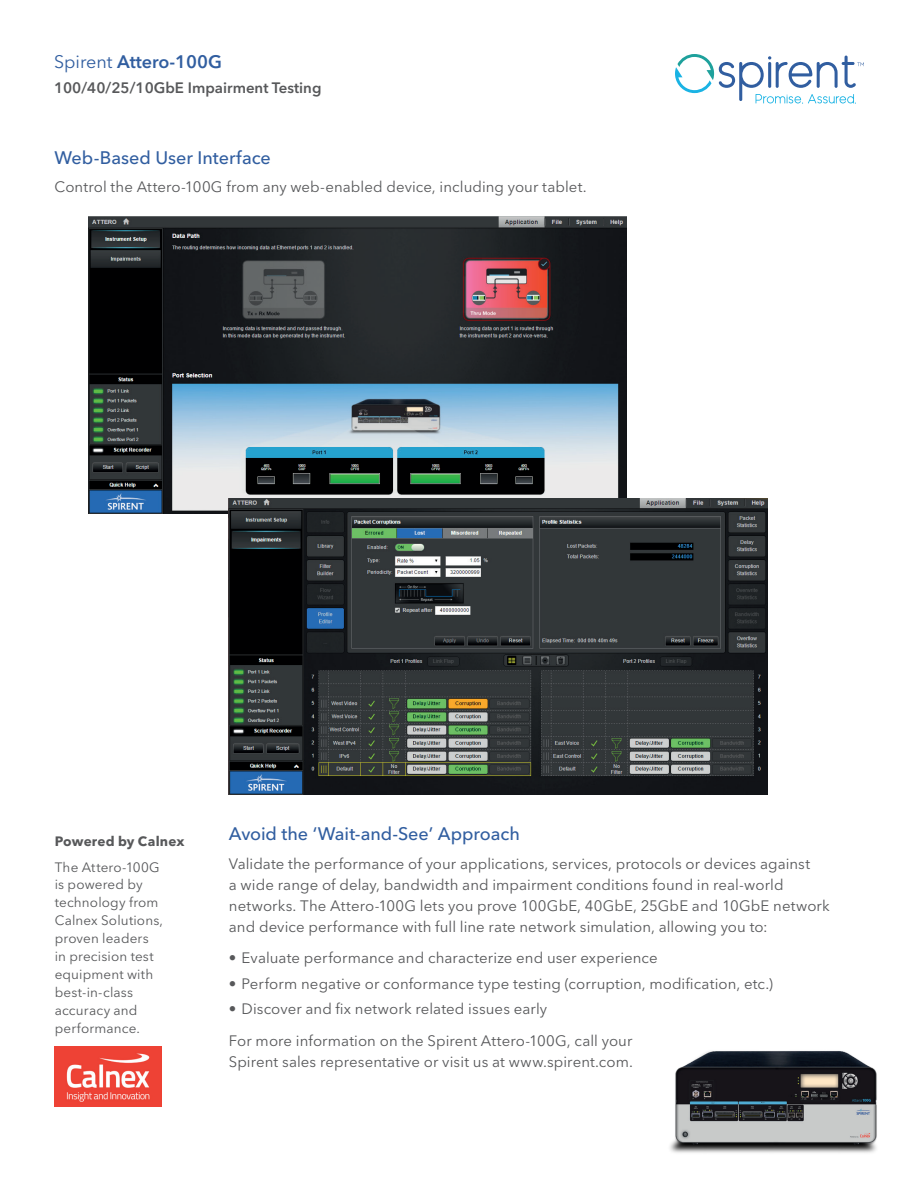
<style>
.page{position:relative;width:918px;height:1188px;background:#fff}
.page>*{position:absolute;margin:0;border:0;box-sizing:border-box;transform-origin:0 0}
.t1{font:500 18px "Avenir Next LT Pro";color:#315ea0}
.t2{font:600 18px "Avenir Next LT Pro";color:#315ea0}
.t3{font:15px/21px "Avenir Next LT Pro";letter-spacing:.005em;color:#57585a}
.t4{font:600 15px "Avenir Next LT Pro";color:#57585a}
.t5{font:13.5px/18px "Avenir Next LT Pro";letter-spacing:.01em;color:#57585a}
.t6{font:700 13.5px "Avenir Next LT Pro";letter-spacing:.015em;color:#57585a}
.s1{font-weight:400}
</style>
<div class="page">
<svg style="left:675px;top:54px;width:189px;height:50px"></svg>
<img style="left:88px;top:217px;width:539px;height:297px">
<img style="left:229px;top:498px;width:539px;height:296px">
<img style="left:670px;top:1051px;width:207px;height:102px">
<img style="left:54px;top:1047px;width:107px;height:60px">
<p class="t2" style="left:54px;top:50px;width:170px"><span class="s1">Spirent</span> Attero-100G</p>
<p class="t4" style="left:54px;top:79px;width:269px">100/40/25/10GbE Impairment Testing</p>
<p class="t1" style="left:54px;top:146px;width:218px">Web-Based User Interface</p>
<p class="t3" style="left:54px;top:176px;width:534px">Control the Attero-100G from any web-enabled device, including your tablet.</p>
<p class="t6" style="left:55px;top:833px;width:131px">Powered by Calnex</p>
<p class="t5" style="left:55px;top:858px;width:110px">The Attero-100G is powered by technology from<br>Calnex Solutions, proven leaders in precision test equipment with best-in-class accuracy and performance.</p>
<p class="t1" style="left:229px;top:823px;width:293px">Avoid the ‘Wait-and-See’ Approach</p>
<p class="t3" style="left:229px;top:853px;width:603px">Validate the performance of your applications, services, protocols or devices against<br>a wide range of delay, bandwidth and impairment conditions found in real-world networks. The Attero-100G lets you prove 100GbE, 40GbE, 25GbE and 10GbE network and device performance with full line rate network simulation, allowing you to:</p>
<p class="t3" style="left:229px;top:947px;width:430px">• Evaluate performance and characterize end user experience</p>
<p class="t3" style="left:229px;top:973px;width:546px">• Perform negative or conformance type testing (corruption, modification, etc.)</p>
<p class="t3" style="left:229px;top:993px;width:405px;line-height:31.5px">• Discover and fix network related issues early<br>For more information on the Spirent Attero-100G, call your</p>
<p class="t3" style="left:229px;top:1051px;width:406px">Spirent sales representative or visit us at www.spirent.com.</p>
</div>
